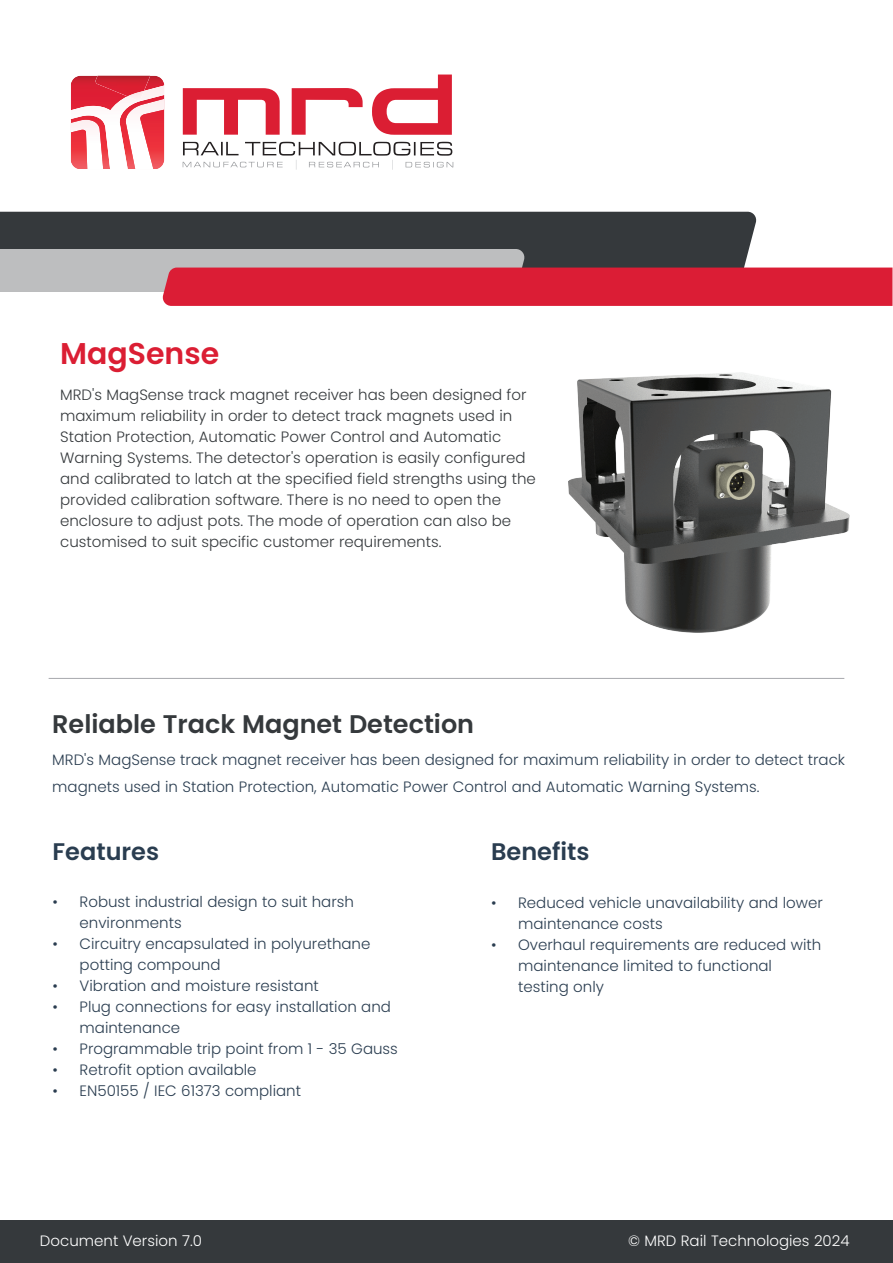
<style>
.page{position:relative;width:893px;height:1263px;background:#fff}
.page>*{position:absolute;margin:0;border:0;box-sizing:border-box;transform-origin:0 0}
.t1{font:600 30px "Poppins";color:#db1e33}
.t2{font:600 25.5px "Poppins";color:#35393c}
.t3{font:600 24px "Poppins";color:#2a3d50}
.t4{font:300 15px/21px "Poppins";color:#2a3d50}
.t5{font:300 15px/21px "Poppins";color:#35393c}
.t6{font:300 15px "Poppins";color:#fff}
</style>
<div class="page">
<div style="left:0;top:1220px;width:892px;height:43px;background:#35393c"></div>
<div style="left:0;top:212px;width:757px;height:37px;background:#35393c"></div>
<svg style="left:0;top:249px;width:892px;height:57px;background:#c8616f"></svg>
<hr style="left:49px;top:678px;width:795px;height:1px;background:#a8a9ad">
<svg style="left:183px;top:88px;width:97px;height:47px"></svg>
<svg style="left:292px;top:88px;width:71px;height:47px"></svg>
<svg style="left:372px;top:75px;width:80px;height:60px"></svg>
<svg style="left:183px;top:142px;width:270px;height:28px"></svg>
<svg style="left:71px;top:76px;width:94px;height:93px"></svg>
<img style="left:96px;top:76px;width:54px;height:20px">
<img style="left:128px;top:91px;width:16px;height:9px">
<img style="left:568px;top:372px;width:281px;height:260px">
<h1 class="t1" style="left:60px;top:334px;width:161px">MagSense</h1>
<p class="t5" style="left:60px;top:384px;width:477px">MRD's MagSense track magnet receiver has been designed for maximum reliability in order to detect track magnets used in Station Protection, Automatic Power Control and Automatic Warning Systems. The detector's operation is easily configured and calibrated to latch at the specified field strengths using the provided calibration software. There is no need to open the enclosure to adjust pots. The mode of operation can also be customised to suit specific customer requirements.</p>
<h2 class="t2" style="left:52px;top:708px;width:423px">Reliable Track Magnet Detection</h2>
<p class="t4" style="left:52px;top:746px;width:794px;line-height:27px">MRD's MagSense track magnet receiver has been designed for maximum reliability in order to detect track magnets used in Station Protection, Automatic Power Control and Automatic Warning Systems.</p>
<h3 class="t3" style="left:53px;top:837px;width:108px">Features</h3>
<h3 class="t3" style="left:491px;top:837px;width:100px">Benefits</h3>
<p class="t4" style="left:53px;top:891px;width:7px">ï</p>
<p class="t4" style="left:80px;top:891px;width:276px">Robust industrial design to suit harsh environments</p>
<p class="t4" style="left:53px;top:933px;width:7px">ï</p>
<p class="t4" style="left:80px;top:933px;width:292px">Circuitry encapsulated in polyurethane potting compound</p>
<p class="t4" style="left:53px;top:975px;width:7px">ï</p>
<p class="t4" style="left:80px;top:975px;width:241px">Vibration and moisture resistant</p>
<p class="t4" style="left:53px;top:996px;width:7px">ï</p>
<p class="t4" style="left:80px;top:996px;width:313px">Plug connections for easy installation and maintenance</p>
<p class="t4" style="left:53px;top:1038px;width:7px">ï</p>
<p class="t4" style="left:80px;top:1038px;width:320px">Programmable trip point from 1 - 35 Gauss</p>
<p class="t4" style="left:53px;top:1059px;width:7px">ï</p>
<p class="t4" style="left:80px;top:1059px;width:179px">Retrofit option available</p>
<p class="t4" style="left:53px;top:1080px;width:7px">ï</p>
<p class="t4" style="left:80px;top:1080px;width:223px">EN50155 / IEC 61373 compliant</p>
<p class="t4" style="left:491px;top:892px;width:7px">ï</p>
<p class="t4" style="left:518px;top:892px;width:306px">Reduced vehicle unavailability and lower maintenance costs</p>
<p class="t4" style="left:491px;top:934px;width:7px">ï</p>
<p class="t4" style="left:518px;top:934px;width:305px">Overhaul requirements are reduced with maintenance limited to functional testing only</p>
<p class="t6" style="left:40px;top:1231px;width:164px">Document Version 7.0</p>
<p class="t6" style="left:628px;top:1231px;width:223px">© MRD Rail Technologies 2024</p>
</div>
